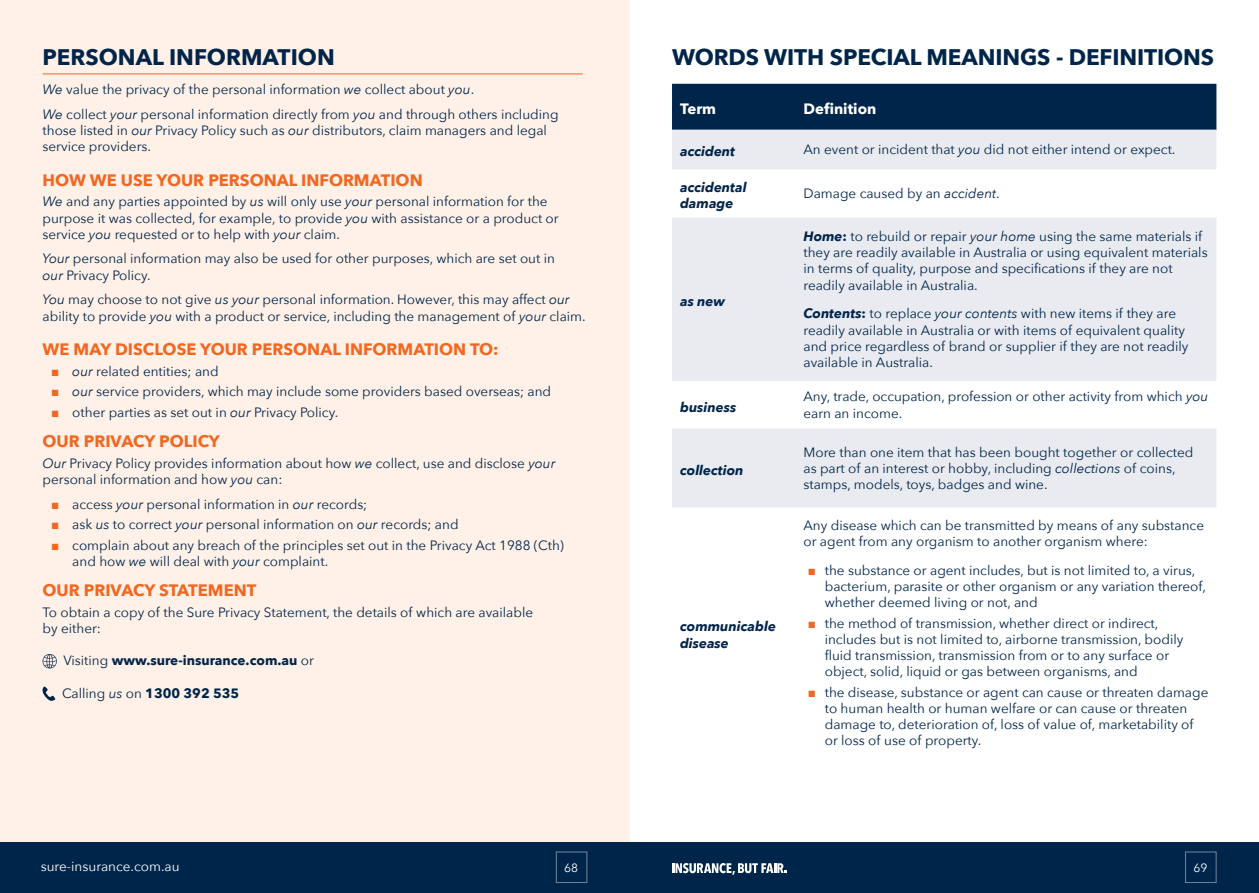
<style>
.page{position:relative;width:1259px;height:893px;background:#fff}
.page>*{position:absolute;margin:0;border:0;box-sizing:border-box;transform-origin:0 0}
.t1{font:700 22.5px "Avenir Next";letter-spacing:-.005em;color:#00254a}
.t2{font:700 16.5px "Avenir Next";color:#f26722}
.t3{font:700 15px "Avenir Next";color:#fff}
.t4{font:13.5px/16.2px "Avenir Next";color:#00254a}
.t5{font:italic 700 13.5px/16.2px "Avenir Next";color:#00254a}
.t6{font:700 13.5px "Avenir Next";color:#00254a}
.t7{font:13.5px "Avenir Next";color:#fff}
.t8{font:12px "Avenir Next";color:#fff}
.s1{font-style:italic}
.s2{font-family:"Arial";color:#f26722}
.s3{font-weight:400}
.s4{font-weight:400;font-style:italic}
.s5{font-weight:700;font-style:italic}
.s6{font-weight:700}
</style>
<div class="page">
<div style="left:0;top:0;width:629px;height:893px;background:#fff1e7"></div>
<hr style="left:43px;top:74px;width:540px;height:1px;background:#f26722">
<svg style="left:43px;top:654px;width:14px;height:14px"></svg>
<svg style="left:42px;top:686px;width:14px;height:15px"></svg>
<div style="left:672px;top:84px;width:544px;height:46px;background:#00254a"></div>
<svg style="left:672px;top:130px;width:544px;height:377px;fill:#e9ebf0"></svg>
<div style="left:0;top:842px;width:629px;height:51px;background:#00254a"></div>
<div style="left:629px;top:842px;width:630px;height:51px;background:#00254a"></div>
<svg style="left:672px;top:863px;width:115px;height:12px"></svg>
<h1 class="t1" style="left:43px;top:38px;width:294px">PERSONAL INFORMATION</h1>
<p class="t4" style="left:43px;top:76px;width:517px;line-height:24.8px"><span class="s1">We</span> value the privacy of the personal information <span class="s1">we</span> collect about <span class="s1">you</span>.<br><span class="s1">We</span> collect <span class="s1">your</span> personal information directly from <span class="s1">you</span> and through others including</p>
<p class="t4" style="left:43px;top:122px;width:506px">those listed in <span class="s1">our</span> Privacy Policy such as <span class="s1">our</span> distributors, claim managers and legal service providers.</p>
<p class="t2" style="left:43px;top:166px;width:382px">HOW WE USE YOUR PERSONAL INFORMATION</p>
<p class="t4" style="left:43px;top:193px;width:518px"><span class="s1">We</span> and any parties appointed by <span class="s1">us</span> will only use <span class="s1">your</span> personal information for the purpose it was collected, for example, to provide <span class="s1">you</span> with assistance or a product or service <span class="s1">you</span> requested or to help with <span class="s1">your</span> claim.</p>
<p class="t4" style="left:43px;top:250px;width:514px"><span class="s1">Your</span> personal information may also be used for other purposes, which are set out in <span class="s1">our</span> Privacy Policy.</p>
<p class="t4" style="left:43px;top:291px;width:545px"><span class="s1">You</span> may choose to not give <span class="s1">us your</span> personal information. However, this may affect <span class="s1">our </span>ability to provide <span class="s1">you</span> with a product or service, including the management of <span class="s1">your</span> claim.</p>
<p class="t2" style="left:43px;top:335px;width:457px">WE MAY DISCLOSE YOUR PERSONAL INFORMATION TO:</p>
<p class="t4" style="left:51px;top:362px;width:169px"><span class="s2">■</span> <span class="s1">our</span> related entities; and</p>
<p class="t4" style="left:51px;top:383px;width:501px"><span class="s2">■</span> <span class="s1">our</span> service providers, which may include some providers based overseas; and</p>
<p class="t4" style="left:51px;top:403px;width:289px"><span class="s2">■</span> other parties as set out in <span class="s1">our</span> Privacy Policy.</p>
<p class="t2" style="left:43px;top:427px;width:179px">OUR PRIVACY POLICY</p>
<p class="t4" style="left:43px;top:454px;width:514px"><span class="s1">Our</span> Privacy Policy provides information about how <span class="s1">we</span> collect, use and disclose <span class="s1">your </span>personal information and how <span class="s1">you</span> can:</p>
<p class="t4" style="left:51px;top:495px;width:318px"><span class="s2">■</span> access <span class="s1">your</span> personal information in <span class="s1">our</span> records;</p>
<p class="t4" style="left:51px;top:516px;width:409px"><span class="s2">■</span> ask <span class="s1">us</span> to correct <span class="s1">your</span> personal information on <span class="s1">our</span> records; and</p>
<p class="t4" style="left:72px;top:536px;width:493px;text-indent:-21px"><span class="s2">■</span> complain about any breach of the principles set out in the Privacy Act 1988 (Cth) and how <span class="s1">we</span> will deal with <span class="s1">your</span> complaint.</p>
<p class="t2" style="left:43px;top:576px;width:215px">OUR PRIVACY STATEMENT</p>
<p class="t4" style="left:43px;top:603px;width:492px">To obtain a copy of the Sure Privacy Statement, the details of which are available by either:</p>
<p class="t6" style="left:63px;top:649px;width:252px"><span class="s3">Visiting</span> www.sure-insurance.com.au <span class="s3">or</span></p>
<p class="t6" style="left:62px;top:681px;width:179px"><span class="s3">Calling</span> <span class="s4">us</span> <span class="s3">on</span> 1300 392 535</p>
<h1 class="t1" style="left:672px;top:38px;width:544px">WORDS WITH SPECIAL MEANINGS - DEFINITIONS</h1>
<p class="t3" style="left:680px;top:96px;width:38px">Term</p>
<p class="t3" style="left:803px;top:96px;width:74px">Definition</p>
<p class="t5" style="left:680px;top:143px;width:57px">accident</p>
<p class="t4" style="left:803px;top:141px;width:373px">An event or incident that <span class="s1">you</span> did not either intend or expect.</p>
<p class="t5" style="left:680px;top:179px;width:68px">accidental damage</p>
<p class="t4" style="left:803px;top:185px;width:198px">Damage caused by an <span class="s1">accident</span>.</p>
<p class="t5" style="left:680px;top:293px;width:46px">as new</p>
<p class="t4" style="left:803px;top:228px;width:406px"><span class="s5">Home</span><span class="s6">:</span> to rebuild or repair <span class="s1">your home</span> using the same materials if they are readily available in Australia or using equivalent materials in terms of quality, purpose and specifications if they are not readily available in Australia.</p>
<p class="t4" style="left:803px;top:305px;width:386px"><span class="s5">Contents</span><span class="s6">:</span> to replace <span class="s1">your contents</span> with new items if they are readily available in Australia or with items of equivalent quality and price regardless of brand or supplier if they are not readily available in Australia.</p>
<p class="t5" style="left:680px;top:399px;width:58px">business</p>
<p class="t4" style="left:803px;top:388px;width:406px">Any, trade, occupation, profession or other activity from which <span class="s1">you </span>earn an income.</p>
<p class="t5" style="left:680px;top:462px;width:65px">collection</p>
<p class="t5" style="left:680px;top:618px;width:97px">communicable disease</p>
<p class="t4" style="left:803px;top:443px;width:391px">More than one item that has been bought together or collected as part of an interest or hobby, including <span class="s1">collections</span> of coins, stamps, models, toys, badges and wine.</p>
<p class="t4" style="left:803px;top:516px;width:402px">Any disease which can be transmitted by means of any substance or agent from any organism to another organism where:</p>
<p class="t4" style="left:824px;top:561px;width:383px;text-indent:-17px"><span class="s2">■</span> the substance or agent includes, but is not limited to, a virus, bacterium, parasite or other organism or any variation thereof, whether deemed living or not, and</p>
<p class="t4" style="left:824px;top:614px;width:360px;text-indent:-17px"><span class="s2">■</span> the method of transmission, whether direct or indirect, includes but is not limited to, airborne transmission, bodily fluid transmission, transmission from or to any surface or object, solid, liquid or gas between organisms, and</p>
<p class="t4" style="left:824px;top:683px;width:385px;text-indent:-17px"><span class="s2">■</span> the disease, substance or agent can cause or threaten damage to human health or human welfare or can cause or threaten damage to, deterioration of, loss of value of, marketability of or loss of use of property.</p>
<p class="t7" style="left:41px;top:854px;width:140px">sure-insurance.com.au</p>
<p class="t8" style="left:564px;top:857px;width:15px">68</p>
<p class="t8" style="left:1193px;top:857px;width:15px">69</p>
</div>
